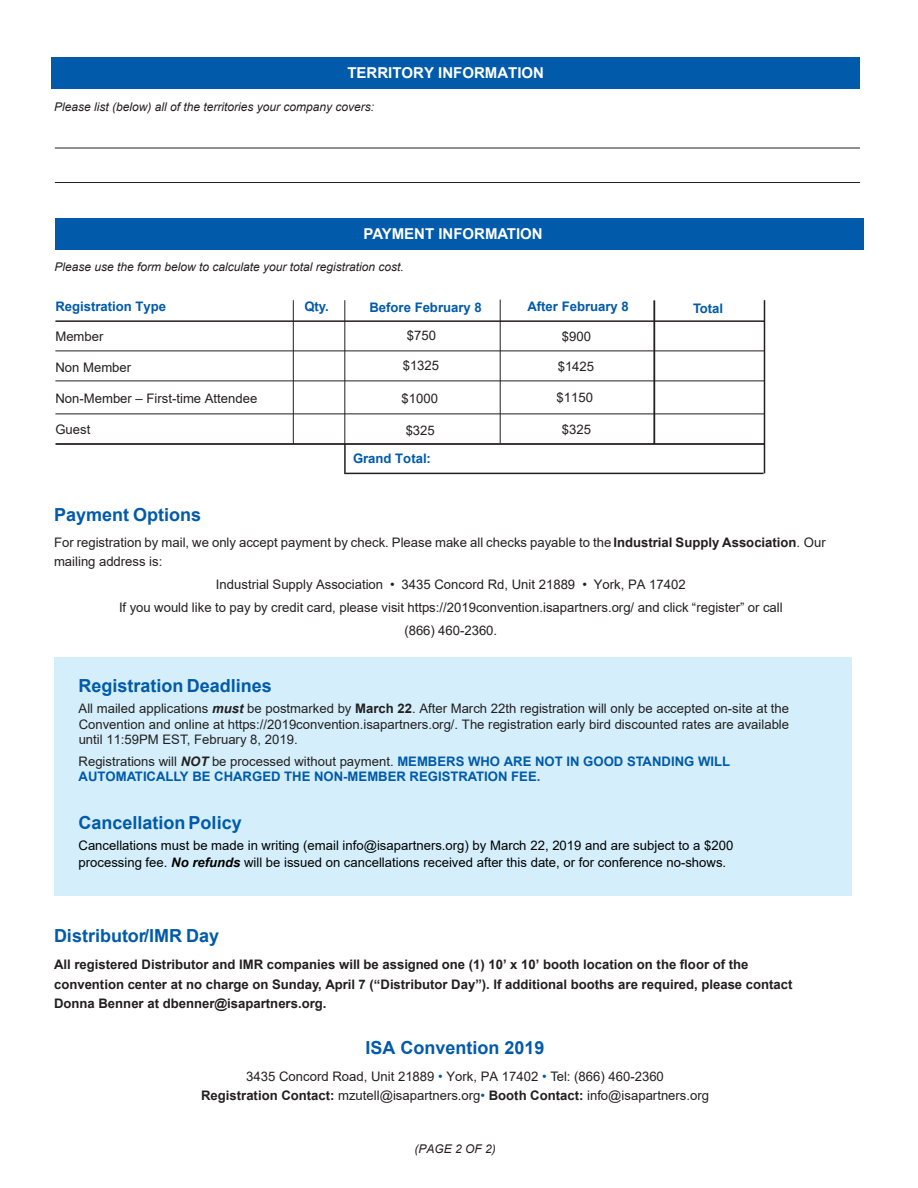
<style>
.page{position:relative;width:918px;height:1188px;background:#fff}
.page>*{position:absolute;margin:0;border:0;box-sizing:border-box;transform-origin:0 0}
.t1{font:700 18px "Arial";color:#015aaa}
.t2{font:700 18px "Arial";color:#015aaa}
.t3{font:700 15px "Arial";color:#fff}
.t4{font:13.2px/23.1px "Arial";color:#231f20;text-align:center}
.t5{font:700 13.2px/19.8px "Arial";color:#231f20}
.t6{font:13.2px/16.2px "Arial";color:#000}
.t7{font:700 13.2px/15px "Arial";color:#015aaa}
.t8{font:700 13.2px "Arial";color:#015aaa}
.t9{font:italic 12px "Arial";color:#231f20}
.s1{font-style:inherit}
.s2{font-weight:700}
.s3{font-weight:700;font-style:italic}
.s4{font-weight:400;color:#231f20}
.s5{font-style:italic;color:#231f20}
.s6{color:#015aaa}
</style>
<div class="page">
<div style="left:55px;top:218px;width:809px;height:32px;background:#015aaa"></div>
<hr style="left:293px;top:300px;width:1px;height:144px;background:#231f20">
<hr style="left:345px;top:300px;width:1px;height:144px;background:#231f20">
<hr style="left:344px;top:444px;width:2px;height:30px;background:#231f20">
<hr style="left:654px;top:300px;width:1px;height:144px;background:#231f20">
<hr style="left:764px;top:300px;width:1px;height:173px;background:#231f20">
<hr style="left:55px;top:320px;width:709px;height:2px;background:#231f20">
<hr style="left:55px;top:351px;width:709px;height:1px;background:#231f20">
<hr style="left:55px;top:381px;width:709px;height:1px;background:#231f20">
<hr style="left:55px;top:414px;width:709px;height:1px;background:#231f20">
<hr style="left:55px;top:444px;width:709px;height:1px;background:#231f20">
<hr style="left:56px;top:443px;width:708px;height:2px;background:#231f20">
<hr style="left:345px;top:473px;width:419px;height:1px;background:#231f20">
<div style="left:54px;top:657px;width:798px;height:239px;background:#d4effb"></div>
<hr style="left:500px;top:300px;width:1px;height:143px;background:#231f20">
<div style="left:51px;top:57px;width:809px;height:32px;background:#015aaa"></div>
<hr style="left:55px;top:148px;width:805px;height:1px;background:#231f20">
<hr style="left:55px;top:182px;width:805px;height:1px;background:#231f20">
<p class="t3" style="left:347px;top:63px;width:198px">TERRITORY INFORMATION</p>
<p class="t9" style="left:54px;top:99px;width:322px">Please list (below) all of the territories your company covers:</p>
<p class="t3" style="left:364px;top:223px;width:181px">PAYMENT INFORMATION</p>
<p class="t9" style="left:54px;top:259px;width:351px">Please use the form below to calculate your total registration cost.</p>
<p class="t7" style="left:55px;top:299px;width:112px">Registration Type</p>
<p class="t7" style="left:304px;top:299px;width:26px">Qty.</p>
<p class="t8" style="left:369px;top:298px;width:114px"><span class="s1">Before</span> February 8</p>
<p class="t7" style="left:693px;top:301px;width:31px">Total</p>
<p class="t4" style="left:55px;top:325px;width:50px">Member</p>
<p class="t4" style="left:407px;top:324px;width:31px">$750</p>
<p class="t4" style="left:55px;top:356px;width:77px">Non Member</p>
<p class="t4" style="left:403px;top:354px;width:38px">$1325</p>
<p class="t4" style="left:55px;top:387px;width:204px">Non-Member – First-time Attendee</p>
<p class="t4" style="left:402px;top:387px;width:38px">$1000</p>
<p class="t4" style="left:406px;top:418px;width:31px">$325</p>
<p class="t7" style="left:353px;top:451px;width:80px">Grand Total:</p>
<p class="t8" style="left:527px;top:297px;width:103px"><span class="s1">After</span> February 8</p>
<p class="t4" style="left:562px;top:325px;width:31px">$900</p>
<p class="t4" style="left:558px;top:355px;width:38px">$1425</p>
<p class="t4" style="left:557px;top:385px;width:38px">$1150</p>
<p class="t4" style="left:562px;top:417px;width:31px">$325</p>
<p class="t4" style="left:55px;top:417px;width:37px">Guest</p>
<h1 class="t1" style="left:54px;top:502px;width:149px">Payment Options</h1>
<p class="t4" style="left:54px;top:532px;width:773px;line-height:19.2px;text-align:left">For registration by mail, we only accept payment by check. Please make all checks payable to the <span class="s2">Industrial Supply Association</span>. Our mailing address is:</p>
<p class="t4" style="left:119px;top:573px;width:665px">Industrial Supply Association • 3435 Concord Rd, Unit 21889 • York, PA 17402<br>If you would like to pay by credit card, please visit <span class="s1">https://2019convention.isapartners.org/</span> and click “register” or call (866) 460-2360.</p>
<h1 class="t1" style="left:79px;top:673px;width:195px">Registration Deadlines</h1>
<p class="t4" style="left:79px;top:701px;width:712px;line-height:15.3px;text-align:justify">All mailed applications <span class="s3">must</span> be postmarked by <span class="s2">March 22</span>. After <span class="s1">March 22th</span> registration will only be accepted on-site at the Convention and online at <span class="s1">https://2019convention.isapartners.org/</span>. The registration early bird discounted rates are available until 11:59PM EST, <span class="s1">February 8</span>, 2019.</p>
<p class="t7" style="left:79px;top:754px;width:653px"><span class="s4">Registrations will</span> <span class="s5">NOT</span> <span class="s4">be processed without payment.</span> MEMBERS WHO ARE NOT IN GOOD STANDING WILL<br>AUTOMATICALLY BE CHARGED THE NON-MEMBER REGISTRATION FEE.</p>
<h1 class="t1" style="left:79px;top:810px;width:165px">Cancellation Policy</h1>
<p class="t6" style="left:79px;top:838px;width:656px">Cancellations must be made in writing (email info@isapartners.org) by March <span class="s1">22</span>, 2019 and are subject to a $<span class="s1">200 </span>processing fee. <span class="s3">No refunds</span> will be issued on cancellations received after this date, or for conference no-shows.</p>
<h1 class="t2" style="left:54px;top:923px;width:167px">Distributor/IMR Day</h1>
<p class="t5" style="left:54px;top:955px;width:740px">All registered Distributor and IMR companies will be assigned one (1) 10’ x 10’ booth location on the floor of the convention center at no charge on Sunday, April 7 (“Distributor Day”). If additional booths are required, please contact<br>Donna Benner at dbenner@isapartners.org.</p>
<h1 class="t1" style="left:366px;top:1035px;width:181px">ISA Convention 201<span class="s1">9</span></h1>
<p class="t4" style="left:201px;top:1066px;width:510px;line-height:19.5px">3435 Concord Road, Unit 21889 <span class="s6">•</span> York, PA 17402 <span class="s6">•</span> Tel: (866) 460-2360<br><span class="s2">Registration Contact:</span> <span class="s1">mzutell</span>@isapartners.org<span class="s6">•</span> <span class="s2">Booth Contact:</span> info@isapartners.org</p>
<p class="t9" style="left:414px;top:1141px;width:83px">(PAGE 2 OF 2)</p>
</div>
